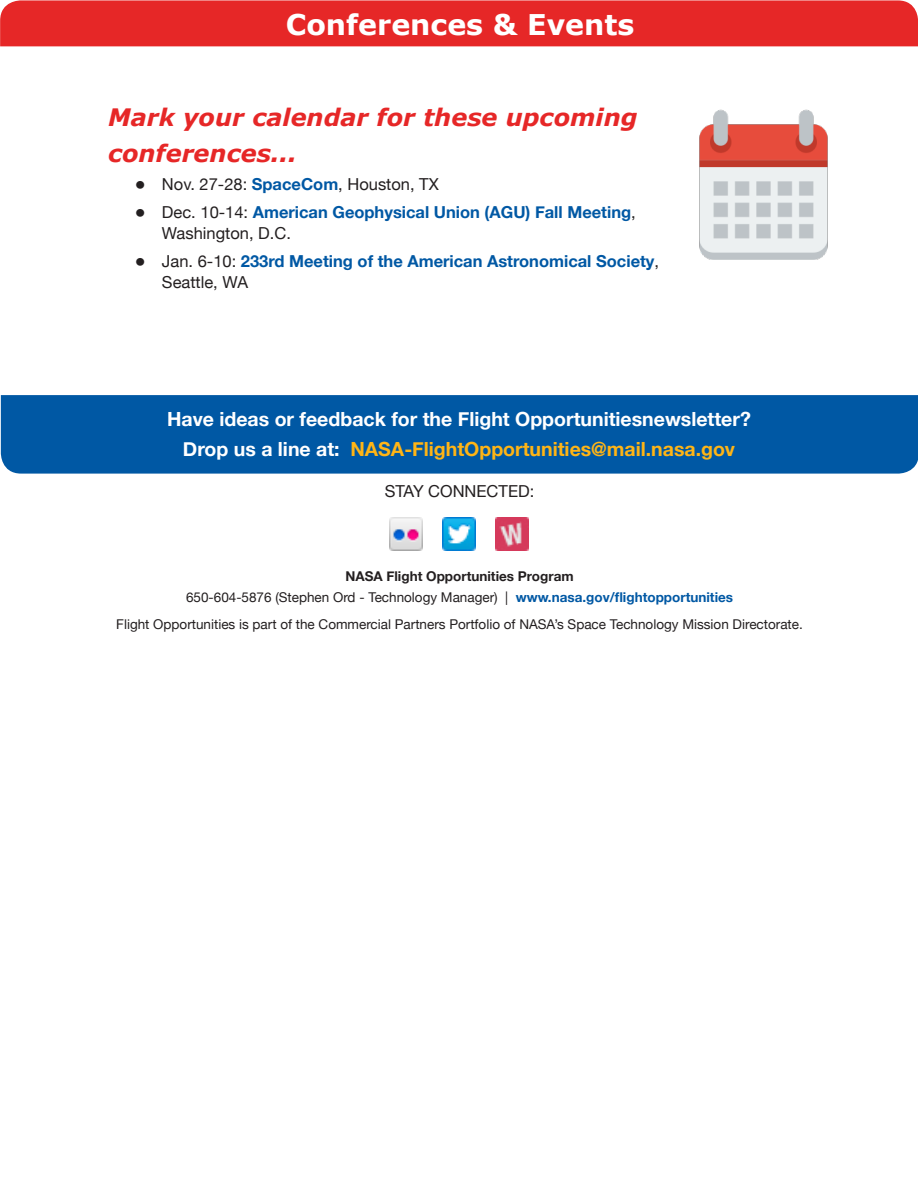
<style>
.page{position:relative;width:918px;height:1188px;background:#fff}
.page>*{position:absolute;margin:0;border:0;box-sizing:border-box;transform-origin:0 0}
.t1{font:700 28.5px "Verdana";color:#fff}
.t2{font:italic 700 24px/36px "Verdana";color:#e62727}
.t3{font:700 19.5px/30px "Helvetica Neue";color:#fff;text-align:center}
.t4{font:700 16.5px/27.8px "Helvetica Neue";color:#0058a4}
.t5{font:16.5px "Helvetica Neue";color:#231f20}
.t6{font:13.5px/21px "Helvetica Neue";color:#231f20;text-align:center}
.s1{color:#231f20}
.s2{font-weight:400;color:#231f20}
.s3{color:#ffb515}
.s4{font-weight:700}
.s5{font-weight:700;color:#0058a4}
</style>
<div class="page">
<div style="left:0;top:0;width:918px;height:46px;background:#e62727"></div>
<div style="left:1px;top:395px;width:917px;height:79px;background:#0058a4"></div>
<img style="left:699px;top:109px;width:129px;height:151px">
<img style="left:496px;top:517px;width:33px;height:33px">
<img style="left:443px;top:517px;width:33px;height:33px">
<img style="left:389px;top:517px;width:33px;height:33px">
<h1 class="t1" style="left:286px;top:4px;width:350px">Conferences &amp; Events</h1>
<h2 class="t2" style="left:108px;top:99px;width:531px">Mark your calendar for these upcoming conferences...</h2>
<p class="t4" style="left:135px;top:171px;width:502px"><span class="s1">࡟</span> <span class="s2">Nov. 27-28:</span> SpaceCom<span class="s2">, Houston, TX<br></span><span class="s1">࡟</span> <span class="s2">Dec. 10-14:</span> American Geophysical Union (AGU) Fall Meeting<span class="s2">,</span></p>
<p class="t4" style="left:135px;top:220px;width:526px;text-indent:27px"><span class="s2">Washington, D.C.<br></span><span class="s1">࡟</span> <span class="s2">Jan. 6-10:</span> 233rd Meeting of the American Astronomical Society<span class="s2">,</span></p>
<p class="t5" style="left:162px;top:270px;width:88px">Seattle, WA</p>
<h3 class="t3" style="left:167px;top:404px;width:585px">Have ideas or feedback for the Flight Opportunitiesnewsletter?<br>Drop us a line at: <span class="s3">NASA-FlightOpportunities@mail.nasa.gov</span></h3>
<p class="t5" style="left:385px;top:479px;width:151px">STAY CONNECTED:</p>
<p class="t6" style="left:186px;top:567px;width:549px"><span class="s4">NASA Flight Opportunities Program<br></span>650-604-5876 (Stephen Ord - Technology Manager) | <span class="s5">www.nasa.gov/flightopportunities</span></p>
<p class="t6" style="left:116px;top:615px;width:688px">Flight Opportunities is part of the Commercial Partners Portfolio of NASA’s Space Technology Mission Directorate.</p>
</div>
